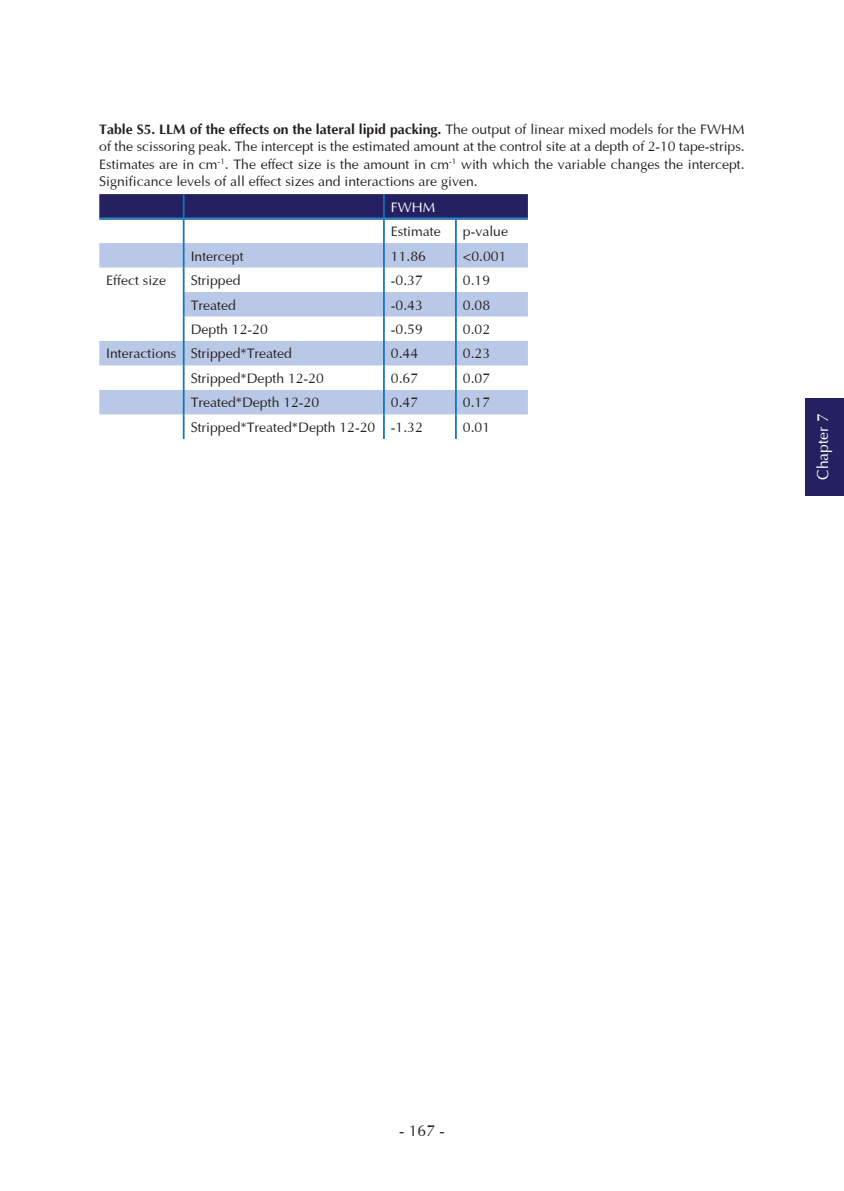
<style>
.page{position:relative;width:844px;height:1191px;background:#fff}
.page>*{position:absolute;margin:0;border:0;box-sizing:border-box;transform-origin:0 0}
.t1{font:15.75px "Optima";color:#fff}
.t2{font:15.75px "Optima";color:#231f20}
.t3{font:14px/17.5px "Optima";color:#231f20;text-align:justify}
.t4{font:14px "Optima";color:#fff}
.s1{font-weight:700}
</style>
<div class="page">
<div style="left:804px;top:398px;width:39px;height:97px;background:#252161"></div>
<svg style="left:99px;top:194px;width:428px;height:245px"></svg>
<hr style="left:99px;top:217px;width:85px;height:1px;background:#1074bc">
<hr style="left:99px;top:219px;width:85px;height:1px;background:#1074bc">
<hr style="left:184px;top:217px;width:200px;height:1px;background:#1074bc">
<hr style="left:184px;top:219px;width:200px;height:1px;background:#1074bc">
<hr style="left:384px;top:217px;width:72px;height:1px;background:#1074bc">
<hr style="left:384px;top:219px;width:72px;height:1px;background:#1074bc">
<hr style="left:456px;top:217px;width:71px;height:1px;background:#1074bc">
<hr style="left:456px;top:219px;width:71px;height:1px;background:#1074bc">
<p class="t3" style="left:99px;top:119px;width:646px"><span class="s1">Table S5. LLM of the effects on the lateral lipid packing.</span> The output of linear mixed models for the FWHM of the scissoring peak. The intercept is the estimated amount at the control site at a depth of 2-10 tape-strips.<br>Estimates are in cm<sup>-1</sup>. The effect size is the amount in cm<sup>-1</sup> with which the variable changes the intercept.<br>Significance levels of all effect sizes and interactions are given.</p>
<p class="t4" style="left:391px;top:196px;width:46px">FWHM</p>
<p class="t3" style="left:391px;top:221px;width:51px">Estimate</p>
<p class="t3" style="left:463px;top:221px;width:47px">p-value</p>
<p class="t3" style="left:191px;top:246px;width:54px">Intercept</p>
<p class="t3" style="left:391px;top:246px;width:37px">11.86</p>
<p class="t3" style="left:463px;top:246px;width:45px">&lt;0.001</p>
<p class="t3" style="left:106px;top:270px;width:61px">Effect size</p>
<p class="t3" style="left:191px;top:270px;width:51px">Stripped</p>
<p class="t3" style="left:391px;top:270px;width:33px">-0.37</p>
<p class="t3" style="left:463px;top:270px;width:29px">0.19</p>
<p class="t3" style="left:191px;top:295px;width:47px">Treated</p>
<p class="t3" style="left:391px;top:295px;width:33px">-0.43</p>
<p class="t3" style="left:463px;top:295px;width:29px">0.08</p>
<p class="t3" style="left:191px;top:319px;width:79px">Depth 12-20</p>
<p class="t3" style="left:391px;top:319px;width:33px">-0.59</p>
<p class="t3" style="left:463px;top:319px;width:29px">0.02</p>
<p class="t3" style="left:106px;top:344px;width:187px">Interactions Stripped*Treated</p>
<p class="t3" style="left:391px;top:344px;width:29px">0.44</p>
<p class="t3" style="left:463px;top:344px;width:29px">0.23</p>
<p class="t3" style="left:191px;top:368px;width:135px">Stripped*Depth 12-20</p>
<p class="t3" style="left:391px;top:368px;width:29px">0.67</p>
<p class="t3" style="left:463px;top:368px;width:29px">0.07</p>
<p class="t3" style="left:191px;top:393px;width:130px">Treated*Depth 12-20</p>
<p class="t3" style="left:391px;top:393px;width:29px">0.47</p>
<p class="t3" style="left:463px;top:393px;width:29px">0.17</p>
<p class="t3" style="left:191px;top:417px;width:233px">Stripped*Treated*Depth 12-20 -1.32</p>
<p class="t3" style="left:463px;top:417px;width:29px">0.01</p>
<p class="t1" style="left:810px;top:480px;width:68px;rotate:-90deg">Chapter 7</p>
<p class="t2" style="left:399px;top:1118px;width:47px">- 167 -</p>
</div>
